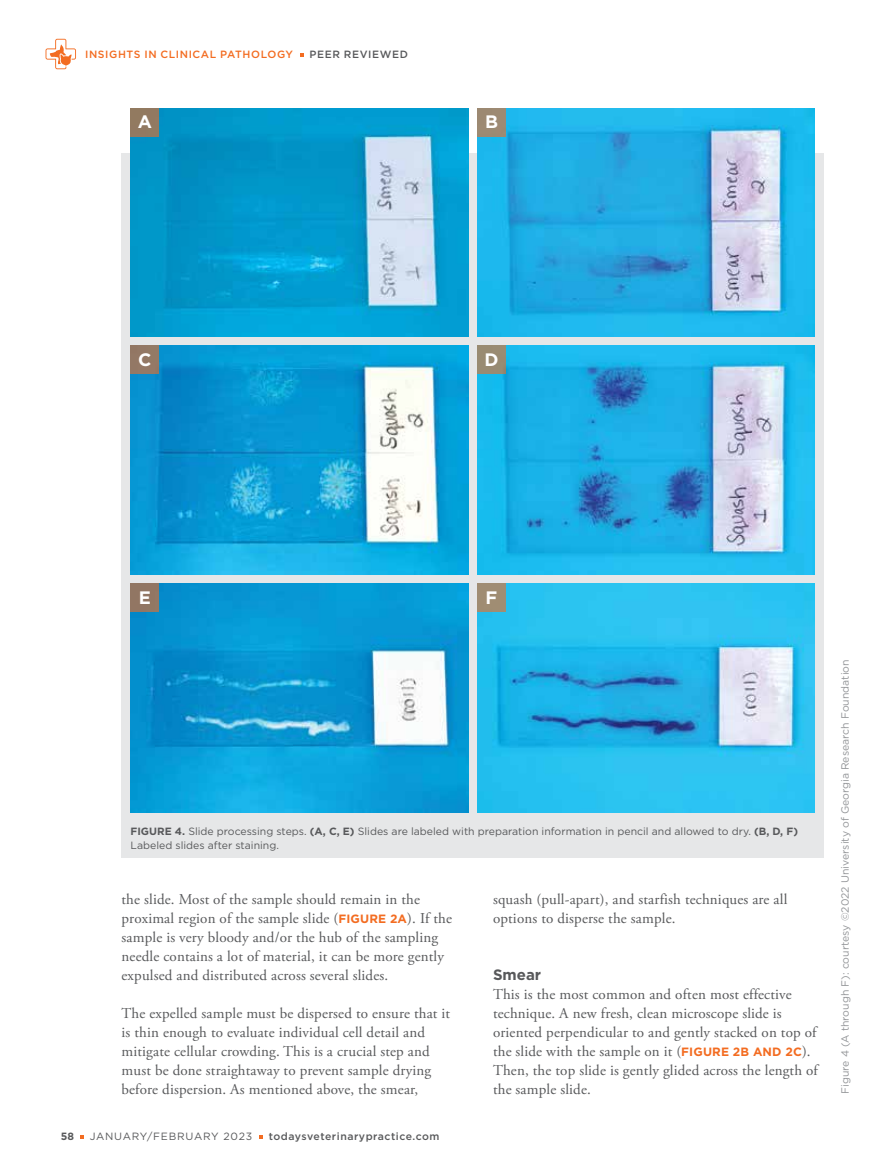
<style>
.page{position:relative;width:878px;height:1175px;background:#fff}
.page>*{position:absolute;margin:0;border:0;box-sizing:border-box;transform-origin:0 0}
.t1{font:700 18px "Gotham";color:#fff}
.t2{font:15px/18.9px "Adobe Garamond Pro";letter-spacing:.01em;color:#58595b}
.t3{font:700 15px "Gotham";color:#58595b}
.t4{font:10.5px/13.5px "Gotham";color:#58595b}
.t5{font:10.5px "Gotham";color:#939598}
.t6{font:500 10.5px "Gotham";letter-spacing:.05em;color:#58595b}
.t7{font:500 10.5px "Gotham";letter-spacing:.055em;color:#f36c21}
.t8{font:10.5px "Gotham";letter-spacing:.075em;color:#58595b}
.t9{font:700 10.5px "Gotham";color:#58595b}
.s1{font-weight:700}
.s2{font-family:"Gotham";font-weight:700;font-size:12px;color:#f36c21}
</style>
<div class="page">
<svg style="left:46px;top:39px;width:30px;height:30px"></svg>
<div style="left:122px;top:153px;width:702px;height:704px;background:#e6e7e8"></div>
<img style="left:130px;top:108px;width:338px;height:229px">
<img style="left:477px;top:108px;width:337px;height:229px">
<div style="left:131px;top:108px;width:28px;height:28px;background:#927a61"></div>
<img style="left:130px;top:346px;width:338px;height:228px">
<div style="left:477px;top:108px;width:29px;height:28px;background:#9d8a73"></div>
<img style="left:130px;top:583px;width:338px;height:229px">
<div style="left:131px;top:346px;width:28px;height:28px;background:#937965"></div>
<img style="left:477px;top:346px;width:337px;height:228px">
<div style="left:131px;top:583px;width:28px;height:29px;background:#927663"></div>
<div style="left:477px;top:346px;width:29px;height:28px;background:#998b72"></div>
<img style="left:477px;top:583px;width:337px;height:229px">
<div style="left:477px;top:583px;width:29px;height:29px;background:#a08d73"></div>
<p class="t7" style="left:85px;top:50px;width:209px">INSIGHTS IN CLINICAL PATHOLOGY</p>
<p class="t6" style="left:309px;top:50px;width:100px">PEER REVIEWED</p>
<p class="t1" style="left:138px;top:114px;width:16px">A</p>
<p class="t1" style="left:485px;top:114px;width:14px">B</p>
<p class="t1" style="left:138px;top:352px;width:15px">C</p>
<p class="t1" style="left:484px;top:352px;width:16px">D</p>
<p class="t1" style="left:139px;top:589px;width:14px">E</p>
<p class="t1" style="left:485px;top:589px;width:13px">F</p>
<p class="t4" style="left:130px;top:825px;width:669px"><span class="s1">FIGURE 4.</span> Slide processing steps. <span class="s1">(A, C, E)</span> Slides are labeled with preparation information in pencil and allowed to dry. <span class="s1">(B, D, F)<br></span>Labeled slides after staining.</p>
<p class="t2" style="left:122px;top:891px;width:332px">the slide. Most of the sample should remain in the proximal region of the sample slide (<span class="s2">FIGURE 2A</span>). If the sample is very bloody and/or the hub of the sampling needle contains a lot of material, it can be more gently expulsed and distributed across several slides.</p>
<p class="t2" style="left:122px;top:1005px;width:330px">The expelled sample must be dispersed to ensure that it is thin enough to evaluate individual cell detail and mitigate cellular crowding. This is a crucial step and must be done straightaway to prevent sample drying before dispersion. As mentioned above, the smear,</p>
<p class="t9" style="left:61px;top:1131px;width:15px">58</p>
<p class="t8" style="left:90px;top:1131px;width:164px">JANUARY/FEBRUARY 2023</p>
<p class="t6" style="left:269px;top:1131px;width:172px">todaysveterinarypractice.com</p>
<p class="t2" style="left:493px;top:891px;width:296px">squash (pull-apart), and starfish techniques are all options to disperse the sample.</p>
<p class="t3" style="left:493px;top:967px;width:50px">Smear</p>
<p class="t2" style="left:493px;top:986px;width:326px">This is the most common and often most effective technique. A new fresh, clean microscope slide is oriented perpendicular to and gently stacked on top of the slide with the sample on it (<span class="s2">FIGURE 2B AND 2C</span>).<br>Then, the top slide is gently glided across the length of the sample slide.</p>
<p class="t5" style="left:840px;top:1094px;width:436px;rotate:-90deg">Figure 4 (A through F): courtesy ©2022 University of Georgia Research Foundation</p>
</div>
